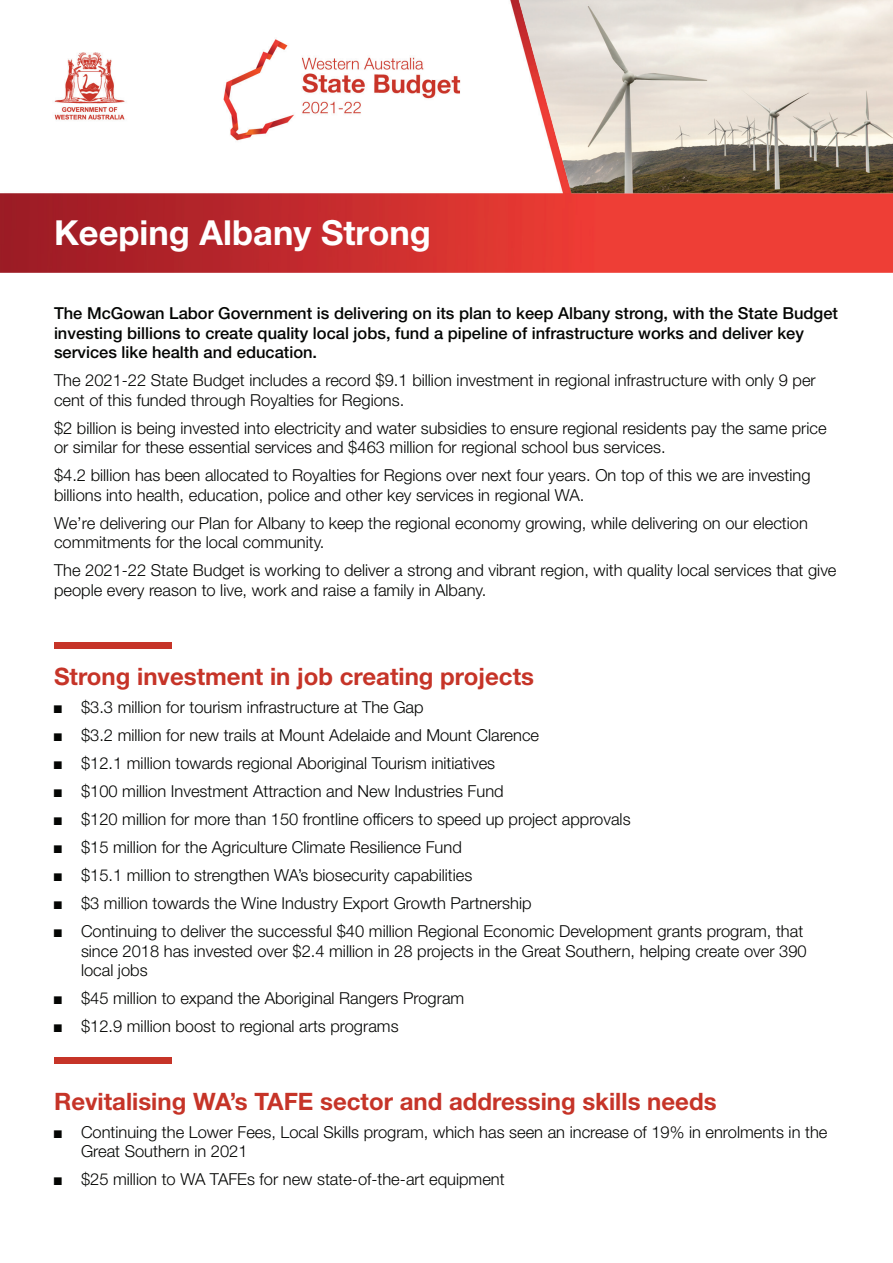
<style>
.page{position:relative;width:893px;height:1263px;background:#fff}
.page>*{position:absolute;margin:0;border:0;box-sizing:border-box;transform-origin:0 0}
.t1{font:700 34.5px "Helvetica Neue";color:#fff}
.t2{font:700 24px "Helvetica Neue";color:#c63428}
.t3{font:300 16.5px/19.5px "Helvetica Neue";color:#040503}
.t4{font:500 16.5px/19.5px "Helvetica Neue";color:#040503}
.s1{font-family:"Arial Narrow";font-weight:400}
</style>
<div class="page">
<img style="left:0;top:0;width:893px;height:272px">
<div style="left:54px;top:1057px;width:118px;height:6px;background:#c63428"></div>
<div style="left:54px;top:642px;width:118px;height:6px;background:#c63428"></div>
<h1 class="t1" style="left:54px;top:211px;width:378px">Keeping Albany Strong</h1>
<p class="t4" style="left:54px;top:303px;width:786px">The McGowan Labor Government is delivering on its plan to keep Albany strong, with the State Budget investing billions to create quality local jobs, fund a pipeline of infrastructure works and deliver key services like health and education.</p>
<p class="t3" style="left:54px;top:370px;width:763px">The 2021-22 State Budget includes a record $9.1 billion investment in regional infrastructure with only 9 per cent of this funded through Royalties for Regions.</p>
<p class="t3" style="left:54px;top:418px;width:774px">$2 billion is being invested into electricity and water subsidies to ensure regional residents pay the same price or similar for these essential services and $463 million for regional school bus services.</p>
<p class="t3" style="left:54px;top:465px;width:758px">$4.2 billion has been allocated to Royalties for Regions over next four years. On top of this we are investing billions into health, education, police and other key services in regional WA.</p>
<p class="t3" style="left:54px;top:513px;width:755px">We’re delivering our Plan for Albany to keep the regional economy growing, while delivering on our election commitments for the local community.</p>
<p class="t3" style="left:54px;top:560px;width:784px">The 2021-22 State Budget is working to deliver a strong and vibrant region, with quality local services that give people every reason to live, work and raise a family in Albany.</p>
<h2 class="t2" style="left:54px;top:662px;width:482px">Strong investment in job creating projects</h2>
<p class="t3" style="left:54px;top:697px;width:371px"><span class="s1">■</span> $3.3 million for tourism infrastructure at The Gap</p>
<p class="t3" style="left:54px;top:725px;width:487px"><span class="s1">■</span> $3.2 million for new trails at Mount Adelaide and Mount Clarence</p>
<p class="t3" style="left:54px;top:753px;width:443px"><span class="s1">■</span> $12.1 million towards regional Aboriginal Tourism initiatives</p>
<p class="t3" style="left:54px;top:781px;width:451px"><span class="s1">■</span> $100 million Investment Attraction and New Industries Fund</p>
<p class="t3" style="left:54px;top:809px;width:578px"><span class="s1">■</span> $120 million for more than 150 frontline officers to speed up project approvals</p>
<p class="t3" style="left:54px;top:837px;width:409px"><span class="s1">■</span> $15 million for the Agriculture Climate Resilience Fund</p>
<p class="t3" style="left:54px;top:865px;width:420px"><span class="s1">■</span> $15.1 million to strengthen WA’s biosecurity capabilities</p>
<p class="t3" style="left:54px;top:893px;width:479px"><span class="s1">■</span> $3 million towards the Wine Industry Export Growth Partnership</p>
<p class="t3" style="left:81px;top:921px;width:727px;text-indent:-27px"><span class="s1">■</span> Continuing to deliver the successful $40 million Regional Economic Development grants program, that since 2018 has invested over $2.4 million in 28 projects in the Great Southern, helping create over 390 local jobs</p>
<p class="t3" style="left:54px;top:988px;width:412px"><span class="s1">■</span> $45 million to expand the Aboriginal Rangers Program</p>
<p class="t3" style="left:54px;top:1016px;width:346px"><span class="s1">■</span> $12.9 million boost to regional arts programs</p>
<h2 class="t2" style="left:54px;top:1086px;width:664px">Revitalising WA’s TAFE sector and addressing skills needs</h2>
<p class="t3" style="left:81px;top:1121px;width:748px;text-indent:-27px"><span class="s1">■</span> Continuing the Lower Fees, Local Skills program, which has seen an increase of 19% in enrolments in the<br>Great Southern in 2021</p>
<p class="t3" style="left:54px;top:1169px;width:452px"><span class="s1">■</span> $25 million to WA TAFEs for new state-of-the-art equipment</p>
</div>
